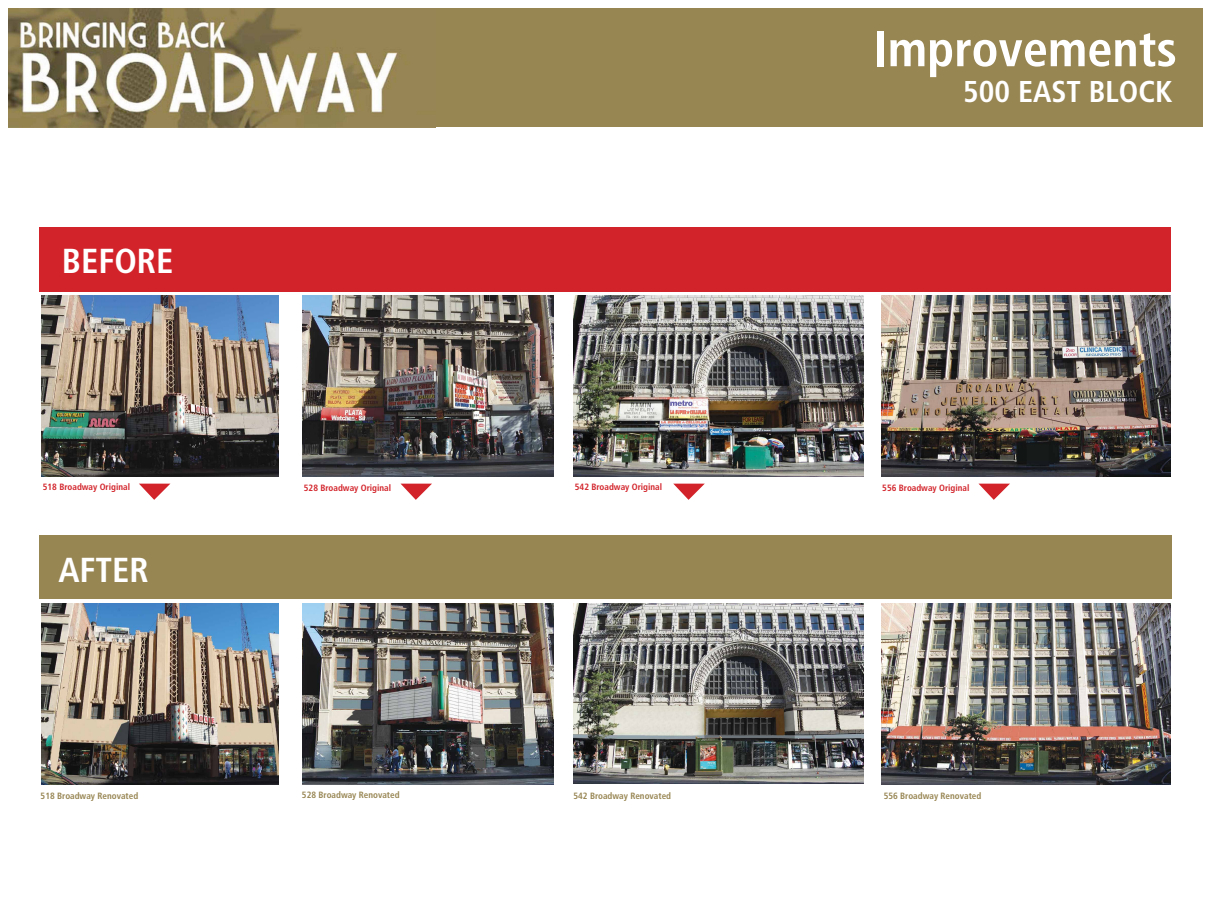
<style>
.page{position:relative;width:1210px;height:908px;background:#fff}
.page>*{position:absolute;margin:0;border:0;box-sizing:border-box;transform-origin:0 0}
.t1{font:700 condensed 50.43px "Frutiger";color:#fff}
.t2{font:700 condensed 34.65px "Frutiger";color:#fff}
.t3{font:700 condensed 30.1px "Frutiger";color:#fff}
.t4{font:700 condensed 9.1px "Frutiger";color:#978552}
.t5{font:700 condensed 9.1px "Frutiger";color:#d2232a}
</style>
<div class="page">
<div style="left:8px;top:9px;width:1194px;height:118px;background:#978552"></div>
<img style="left:8px;top:9px;width:390px;height:118px">
<img style="left:41px;top:295px;width:238px;height:181px">
<img style="left:302px;top:295px;width:251px;height:181px">
<img style="left:573px;top:295px;width:290px;height:181px">
<img style="left:882px;top:295px;width:288px;height:181px">
<img style="left:41px;top:603px;width:238px;height:181px">
<img style="left:302px;top:603px;width:251px;height:181px">
<img style="left:573px;top:603px;width:290px;height:180px">
<img style="left:882px;top:603px;width:288px;height:181px">
<div style="left:39px;top:227px;width:1131px;height:64px;background:#d2232a"></div>
<div style="left:39px;top:535px;width:1132px;height:63px;background:#978552"></div>
<svg style="left:139px;top:483px;width:31px;height:16px"></svg>
<svg style="left:400px;top:483px;width:32px;height:16px"></svg>
<svg style="left:673px;top:483px;width:32px;height:16px"></svg>
<svg style="left:978px;top:483px;width:32px;height:16px"></svg>
<h2 class="t2" style="left:62px;top:240px;width:113px">Before</h2>
<h1 class="t1" style="left:874px;top:19px;width:305px">Improvements</h1>
<h3 class="t3" style="left:963px;top:74px;width:211px">500 east Block</h3>
<p class="t5" style="left:43px;top:481px;width:89px">518 Broadway Original</p>
<p class="t5" style="left:304px;top:482px;width:89px">528 Broadway Original</p>
<p class="t5" style="left:575px;top:481px;width:89px">542 Broadway Original</p>
<p class="t5" style="left:882px;top:482px;width:89px">556 Broadway Original</p>
<h2 class="t2" style="left:58px;top:549px;width:92px">after</h2>
<p class="t4" style="left:41px;top:790px;width:99px">518 Broadway Renovated</p>
<p class="t4" style="left:302px;top:789px;width:99px">528 Broadway Renovated</p>
<p class="t4" style="left:573px;top:790px;width:99px">542 Broadway Renovated</p>
<p class="t4" style="left:883px;top:790px;width:99px">556 Broadway Renovated</p>
</div>
